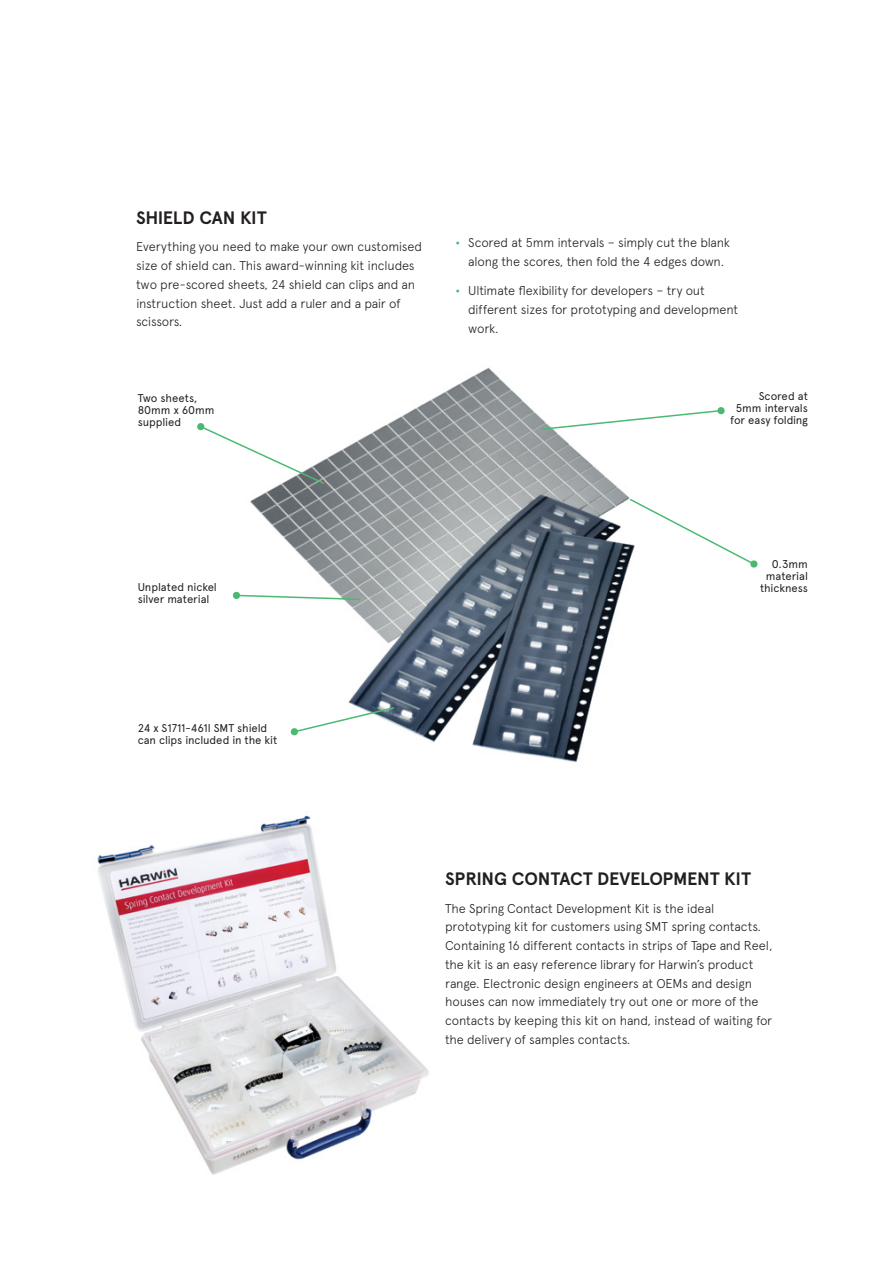
<style>
.page{position:relative;width:893px;height:1263px;background:#fff}
.page>*{position:absolute;margin:0;border:0;box-sizing:border-box;transform-origin:0 0}
.t1{font:700 18px "Apercu Avnet";letter-spacing:-.015em;color:#231f20}
.t2{font:300 12.75px/18.8px "Apercu Avnet";letter-spacing:-.015em;color:#231f20}
.t3{font:11.25px/12px "Apercu Avnet";letter-spacing:-.01em;color:#231f20}
.s1{font-weight:700;font-size:12px;color:#4aba73}
</style>
<div class="page">
<img style="left:97px;top:815px;width:332px;height:360px">
<img style="left:250px;top:367px;width:379px;height:395px">
<svg style="left:541px;top:407px;width:184px;height:24px"></svg>
<svg style="left:628px;top:497px;width:130px;height:71px"></svg>
<svg style="left:197px;top:423px;width:129px;height:62px"></svg>
<svg style="left:232px;top:591px;width:130px;height:10px"></svg>
<svg style="left:290px;top:706px;width:106px;height:30px"></svg>
<p class="t1" style="left:136px;top:204px;width:132px">SHIELD CAN KIT</p>
<p class="t2" style="left:136px;top:236px;width:288px">Everything you need to make your own customised size of shield can. This award-winning kit includes two pre-scored sheets, 24 shield can clips and an instruction sheet. Just add a ruler and a pair of scissors.</p>
<p class="t2" style="left:455px;top:232px;width:276px;text-align:center"><span class="s1">•</span> Scored at 5mm intervals – simply cut the blank along the scores, then fold the 4 edges down.</p>
<p class="t2" style="left:468px;top:280px;width:271px;text-indent:-13px"><span class="s1">•</span> Ultimate flexibility for developers – try out different sizes for prototyping and development work.</p>
<p class="t3" style="left:138px;top:391px;width:78px">Two sheets,<br>80mm x 60mm supplied</p>
<p class="t3" style="left:138px;top:580px;width:81px">Unplated nickel silver material</p>
<p class="t3" style="left:138px;top:721px;width:141px">24 x S1711-461l SMT shield can clips included in the kit</p>
<p class="t3" style="left:730px;top:390px;width:79px;text-align:right">Scored at<br>5mm intervals for easy folding</p>
<p class="t3" style="left:760px;top:557px;width:49px;text-align:right">0.3mm material thickness</p>
<p class="t1" style="left:445px;top:865px;width:307px">SPRING CONTACT DEVELOPMENT KIT</p>
<p class="t2" style="left:445px;top:897px;width:329px">The Spring Contact Development Kit is the ideal prototyping kit for customers using SMT spring contacts.<br>Containing 16 different contacts in strips of Tape and Reel, the kit is an easy reference library for Harwin’s product range. Electronic design engineers at OEMs and design houses can now immediately try out one or more of the contacts by keeping this kit on hand, instead of waiting for the delivery of samples contacts.</p>
</div>
